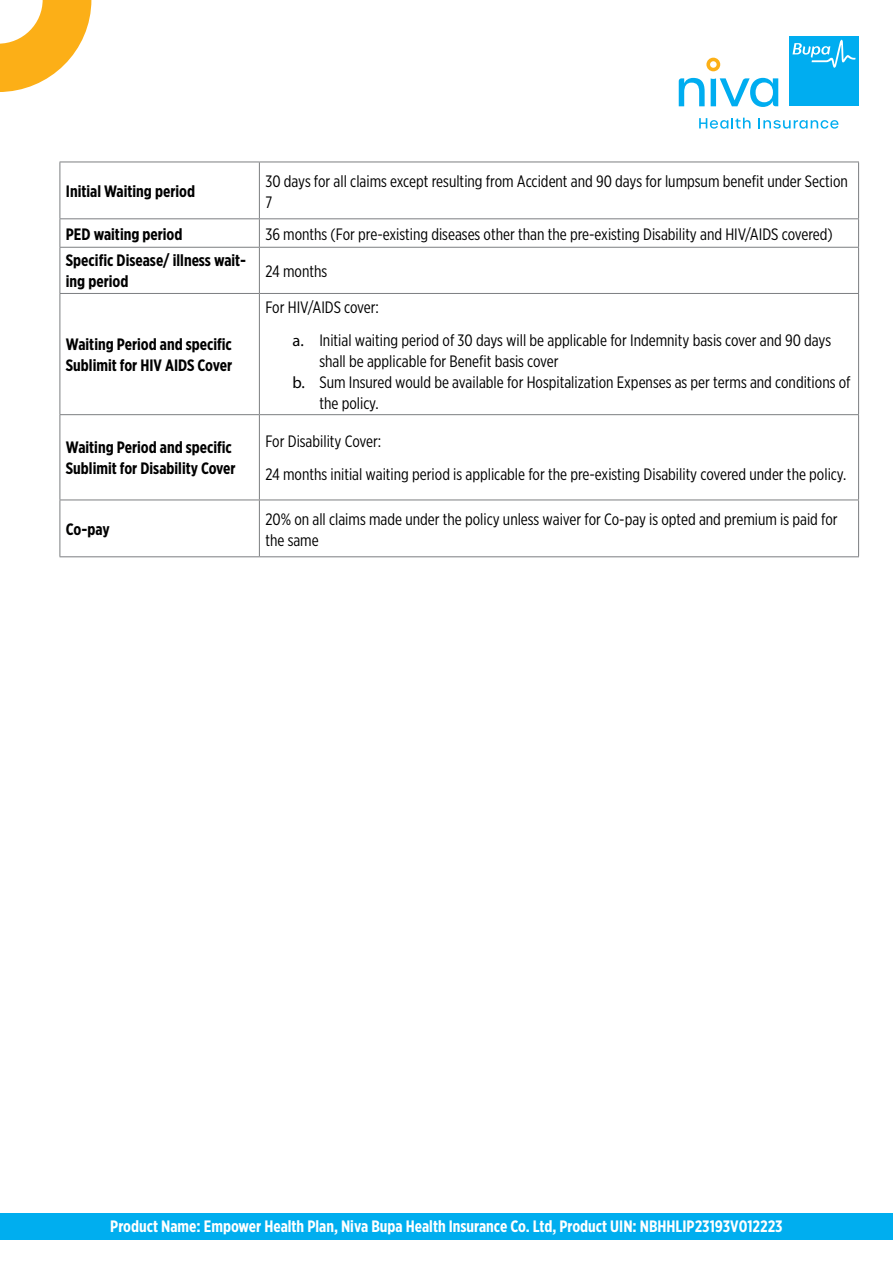
<style>
.page{position:relative;width:893px;height:1263px;background:#fff}
.page>*{position:absolute;margin:0;border:0;box-sizing:border-box;transform-origin:0 0}
.t1{font:16.5px/21px "Gotham X Narrow";color:#000}
.t2{font:700 16.5px/21px "Gotham X Narrow";color:#000}
.t3{font:700 16.5px "Gotham X Narrow";color:#fff}
.s1{font-family:"Myriad Pro"}
</style>
<div class="page">
<svg style="left:0;top:0;width:91px;height:92px"></svg>
<div style="left:0;top:1213px;width:893px;height:26px;background:#00aeef"></div>
<svg style="left:699px;top:118px;width:51px;height:10px"></svg>
<svg style="left:759px;top:118px;width:80px;height:10px"></svg>
<div style="left:789px;top:36px;width:70px;height:70px;background:#00adf0"></div>
<svg style="left:792px;top:40px;width:64px;height:28px"></svg>
<svg style="left:679px;top:78px;width:99px;height:29px"></svg>
<svg style="left:706px;top:58px;width:14px;height:13px"></svg>
<hr style="left:60px;top:162px;width:199px;height:1px;background:#7c7e81">
<hr style="left:60px;top:162px;width:1px;height:56px;background:#7c7e81">
<hr style="left:259px;top:162px;width:600px;height:1px;background:#7c7e81">
<hr style="left:259px;top:162px;width:1px;height:56px;background:#7c7e81">
<hr style="left:858px;top:162px;width:1px;height:56px;background:#7c7e81">
<hr style="left:60px;top:218px;width:199px;height:1px;background:#7c7e81">
<svg style="left:60px;top:219px;width:1px;height:28px"></svg>
<hr style="left:259px;top:218px;width:600px;height:1px;background:#7c7e81">
<svg style="left:259px;top:219px;width:1px;height:28px"></svg>
<svg style="left:858px;top:219px;width:1px;height:28px"></svg>
<hr style="left:60px;top:247px;width:199px;height:1px;background:#7c7e81">
<hr style="left:60px;top:248px;width:1px;height:45px;background:#7c7e81">
<hr style="left:259px;top:247px;width:600px;height:1px;background:#7c7e81">
<hr style="left:259px;top:248px;width:1px;height:45px;background:#7c7e81">
<hr style="left:858px;top:248px;width:1px;height:45px;background:#7c7e81">
<hr style="left:60px;top:293px;width:199px;height:1px;background:#7c7e81">
<hr style="left:60px;top:294px;width:1px;height:120px;background:#7c7e81">
<hr style="left:259px;top:293px;width:600px;height:1px;background:#7c7e81">
<hr style="left:259px;top:294px;width:1px;height:120px;background:#7c7e81">
<hr style="left:858px;top:294px;width:1px;height:120px;background:#7c7e81">
<hr style="left:60px;top:414px;width:199px;height:1px;background:#7c7e81">
<hr style="left:60px;top:415px;width:1px;height:85px;background:#7c7e81">
<hr style="left:259px;top:414px;width:600px;height:1px;background:#7c7e81">
<hr style="left:259px;top:415px;width:1px;height:85px;background:#7c7e81">
<hr style="left:858px;top:415px;width:1px;height:85px;background:#7c7e81">
<hr style="left:60px;top:500px;width:199px;height:1px;background:#7c7e81">
<hr style="left:60px;top:500px;width:1px;height:56px;background:#7c7e81">
<hr style="left:259px;top:500px;width:600px;height:1px;background:#7c7e81">
<hr style="left:259px;top:500px;width:1px;height:56px;background:#7c7e81">
<hr style="left:858px;top:500px;width:1px;height:56px;background:#7c7e81">
<hr style="left:60px;top:556px;width:199px;height:1px;background:#7c7e81">
<hr style="left:259px;top:556px;width:600px;height:1px;background:#7c7e81">
<p class="t2" style="left:66px;top:181px;width:131px">Initial Waiting period</p>
<p class="t1" style="left:265px;top:170px;width:584px">30 days for all claims except resulting from Accident and 90 days for lumpsum benefit under Section<br>7</p>
<p class="t2" style="left:66px;top:223px;width:118px">PED waiting period</p>
<p class="t1" style="left:265px;top:223px;width:569px">36 months (For pre-existing diseases other than the pre-existing Disability and HIV/AIDS covered)</p>
<p class="t2" style="left:66px;top:250px;width:182px">Specific Disease/ illness wait&shy;ing period</p>
<p class="t1" style="left:265px;top:260px;width:63px">24 months</p>
<p class="t2" style="left:66px;top:334px;width:168px">Waiting Period and specific<br>Sublimit for HIV AIDS Cover</p>
<p class="t1" style="left:292px;top:290px;width:540px;line-height:33px;text-indent:-27px">For HIV/AIDS cover:<br><span class="s1">a.</span> Initial waiting period of 30 days will be applicable for Indemnity basis cover and 90 days</p>
<p class="t1" style="left:319px;top:350px;width:241px">shall be applicable for Benefit basis cover</p>
<p class="t1" style="left:292px;top:371px;width:560px"><span class="s1">b.</span> Sum Insured would be available for Hospitalization Expenses as per terms and conditions of</p>
<p class="t1" style="left:319px;top:392px;width:61px">the policy.</p>
<p class="t2" style="left:66px;top:437px;width:171px">Waiting Period and specific<br>Sublimit for Disability Cover</p>
<p class="t1" style="left:265px;top:425px;width:582px;line-height:33px">For Disability Cover:<br>24 months initial waiting period is applicable for the pre-existing Disability covered under the policy.</p>
<p class="t2" style="left:66px;top:519px;width:45px">Co-pay</p>
<p class="t1" style="left:265px;top:508px;width:574px">20% on all claims made under the policy unless waiver for Co-pay is opted and premium is paid for the same</p>
<p class="t3" style="left:110px;top:1216px;width:674px">Product Name: Empower Health Plan, Niva Bupa Health Insurance Co. Ltd, Product UIN: NBHHLIP23193V012223</p>
</div>
